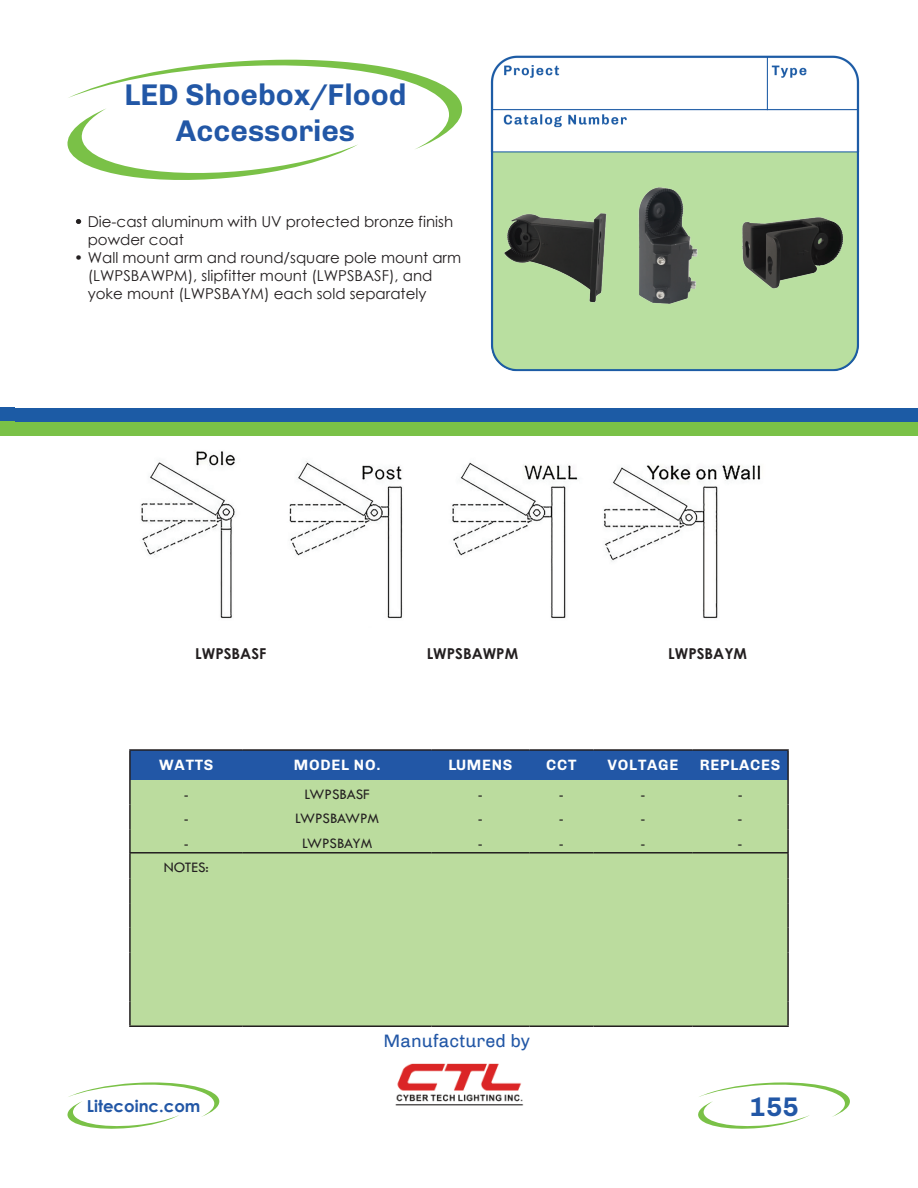
<style>
.page{position:relative;width:918px;height:1188px;background:#fff}
.page>*{position:absolute;margin:0;border:0;box-sizing:border-box;transform-origin:0 0}
.t1{font:700 30px/36px "Chivo";color:#2257a6;text-align:center}
.t2{font:700 27px "Chivo";color:#2257a6}
.t3{font:18px "Chivo";color:#2257a6}
.t4{font:700 16.5px "Century Gothic";color:#2257a6}
.t5{font:15px/18px "Century Gothic";color:#231f20}
.t6{font:15px "Tw Cen";color:#231f20}
.t7{font:700 15px "Chivo";letter-spacing:.05em;color:#fff}
.t8{font:700 15px "Century Gothic";color:#231f20}
</style>
<div class="page">
<svg style="left:698px;top:1082px;width:152px;height:47px"></svg>
<svg style="left:68px;top:1082px;width:152px;height:47px"></svg>
<img style="left:395px;top:1063px;width:129px;height:43px">
<div style="left:131px;top:751px;width:656px;height:29px;background:#2257a6"></div>
<div style="left:131px;top:780px;width:656px;height:245px;background:#bbdc9e"></div>
<hr style="left:129px;top:749px;width:114px;height:2px;background:#231f20">
<hr style="left:129px;top:751px;width:2px;height:29px;background:#231f20">
<hr style="left:243px;top:749px;width:189px;height:2px;background:#231f20">
<hr style="left:432px;top:749px;width:97px;height:2px;background:#231f20">
<hr style="left:529px;top:749px;width:65px;height:2px;background:#231f20">
<hr style="left:594px;top:749px;width:98px;height:2px;background:#231f20">
<hr style="left:692px;top:749px;width:97px;height:2px;background:#231f20">
<hr style="left:787px;top:751px;width:2px;height:29px;background:#231f20">
<hr style="left:129px;top:780px;width:2px;height:25px;background:#231f20">
<hr style="left:787px;top:780px;width:2px;height:25px;background:#231f20">
<hr style="left:129px;top:805px;width:2px;height:24px;background:#231f20">
<hr style="left:787px;top:805px;width:2px;height:24px;background:#231f20">
<hr style="left:129px;top:829px;width:2px;height:25px;background:#231f20">
<hr style="left:787px;top:829px;width:2px;height:25px;background:#231f20">
<hr style="left:129px;top:854px;width:2px;height:24px;background:#231f20">
<hr style="left:787px;top:854px;width:2px;height:24px;background:#231f20">
<hr style="left:129px;top:878px;width:2px;height:25px;background:#231f20">
<hr style="left:787px;top:878px;width:2px;height:25px;background:#231f20">
<hr style="left:129px;top:903px;width:2px;height:25px;background:#231f20">
<hr style="left:787px;top:903px;width:2px;height:25px;background:#231f20">
<hr style="left:129px;top:928px;width:2px;height:24px;background:#231f20">
<hr style="left:787px;top:928px;width:2px;height:24px;background:#231f20">
<hr style="left:129px;top:952px;width:2px;height:25px;background:#231f20">
<hr style="left:787px;top:952px;width:2px;height:25px;background:#231f20">
<hr style="left:129px;top:977px;width:2px;height:25px;background:#231f20">
<hr style="left:787px;top:977px;width:2px;height:25px;background:#231f20">
<hr style="left:129px;top:1002px;width:2px;height:23px;background:#231f20">
<hr style="left:787px;top:1002px;width:2px;height:23px;background:#231f20">
<hr style="left:129px;top:1025px;width:114px;height:2px;background:#231f20">
<hr style="left:243px;top:1025px;width:189px;height:2px;background:#231f20">
<hr style="left:432px;top:1025px;width:97px;height:2px;background:#231f20">
<hr style="left:529px;top:1025px;width:65px;height:2px;background:#231f20">
<hr style="left:594px;top:1025px;width:98px;height:2px;background:#231f20">
<hr style="left:692px;top:1025px;width:97px;height:2px;background:#231f20">
<svg style="left:68px;top:59px;width:395px;height:121px"></svg>
<img style="left:490px;top:55px;width:370px;height:317px">
<div style="left:0;top:422px;width:918px;height:14px;background:#7ac147"></div>
<div style="left:0;top:409px;width:918px;height:13px;background:#1c5ba5"></div>
<div style="left:0;top:421px;width:14px;height:14px;background:#7ac147"></div>
<div style="left:0;top:408px;width:14px;height:13px;background:#1c5ba5"></div>
<hr style="left:130px;top:852px;width:113px;height:2px;background:#231f20">
<hr style="left:243px;top:852px;width:189px;height:2px;background:#231f20">
<hr style="left:432px;top:852px;width:97px;height:2px;background:#231f20">
<hr style="left:529px;top:852px;width:65px;height:2px;background:#231f20">
<hr style="left:594px;top:852px;width:98px;height:2px;background:#231f20">
<hr style="left:692px;top:852px;width:96px;height:2px;background:#231f20">
<img style="left:490px;top:152px;width:364px;height:215px">
<img style="left:140px;top:451px;width:621px;height:168px">
<h1 class="t1" style="left:124px;top:76px;width:284px">LED Shoebox/Flood<br>Accessories</h1>
<p class="t5" style="left:88px;top:213px;width:367px;text-indent:-14px">• Die-cast aluminum with UV protected bronze finish powder coat</p>
<p class="t5" style="left:88px;top:249px;width:375px;text-indent:-14px">• Wall mount arm and round/square pole mount arm (LWPSBAWPM), slipfitter mount (LWPSBASF), and yoke mount (LWPSBAYM) each sold separately</p>
<p class="t8" style="left:195px;top:642px;width:73px">LWPSBASF</p>
<p class="t8" style="left:427px;top:642px;width:93px">LWPSBAWPM</p>
<p class="t8" style="left:668px;top:642px;width:80px">LWPSBAYM</p>
<p class="t7" style="left:159px;top:756px;width:56px">WATTS</p>
<p class="t7" style="left:294px;top:756px;width:88px">MODEL NO.</p>
<p class="t7" style="left:448px;top:756px;width:66px">LUMENS</p>
<p class="t7" style="left:546px;top:756px;width:32px">CCT</p>
<p class="t7" style="left:608px;top:756px;width:72px">VOLTAGE</p>
<p class="t7" style="left:700px;top:756px;width:82px">REPLACES</p>
<p class="t6" style="left:184px;top:785px;width:6px">-</p>
<p class="t6" style="left:304px;top:785px;width:67px">LWPSBASF</p>
<p class="t6" style="left:478px;top:785px;width:6px">-</p>
<p class="t6" style="left:559px;top:785px;width:6px">-</p>
<p class="t6" style="left:640px;top:785px;width:6px">-</p>
<p class="t6" style="left:738px;top:785px;width:6px">-</p>
<p class="t6" style="left:184px;top:809px;width:6px">-</p>
<p class="t6" style="left:295px;top:809px;width:86px">LWPSBAWPM</p>
<p class="t6" style="left:478px;top:809px;width:6px">-</p>
<p class="t6" style="left:559px;top:809px;width:6px">-</p>
<p class="t6" style="left:640px;top:809px;width:6px">-</p>
<p class="t6" style="left:738px;top:809px;width:6px">-</p>
<p class="t6" style="left:184px;top:834px;width:6px">-</p>
<p class="t6" style="left:302px;top:834px;width:72px">LWPSBAYM</p>
<p class="t6" style="left:478px;top:834px;width:6px">-</p>
<p class="t6" style="left:559px;top:834px;width:6px">-</p>
<p class="t6" style="left:640px;top:834px;width:6px">-</p>
<p class="t6" style="left:738px;top:834px;width:6px">-</p>
<p class="t6" style="left:164px;top:858px;width:47px">NOTES:</p>
<p class="t3" style="left:384px;top:1031px;width:148px">Manufactured by</p>
<p class="t4" style="left:87px;top:1094px;width:115px">Litecoinc.com</p>
<h2 class="t2" style="left:750px;top:1091px;width:51px">155</h2>
</div>
